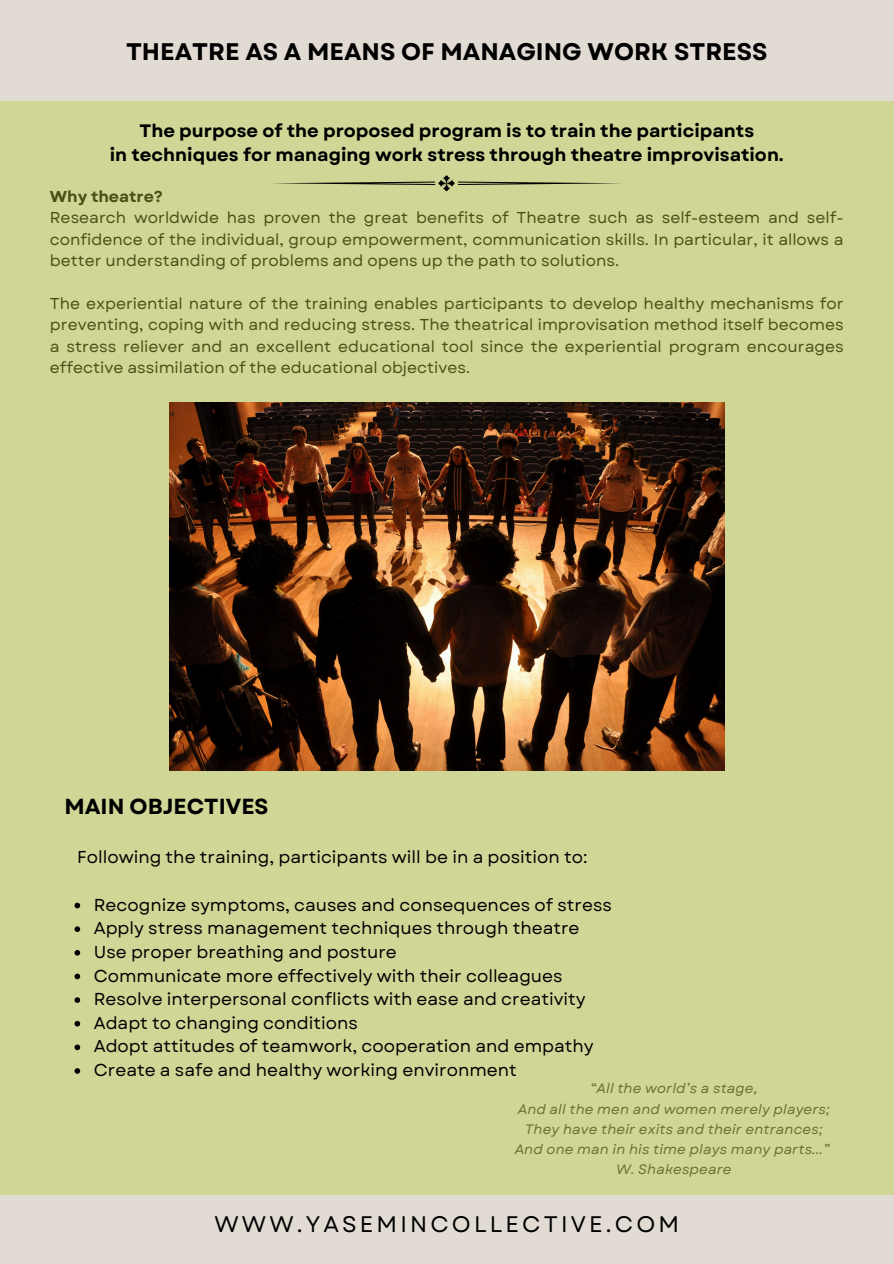
<style>
.page{position:relative;width:894px;height:1264px;background:#fff}
.page>*{position:absolute;margin:0;border:0;box-sizing:border-box;transform-origin:0 0}
.t1{font:700 24px "Garet";color:#000}
.t2{font:22.5px "Garet";letter-spacing:.14em;color:#000}
.t3{font:700 21.75px "Garet";color:#000}
.t4{font:700 18px/24.8px "Garet";color:#000;text-align:center}
.t5{font:17.25px "Garet";color:#000}
.t6{font:15.75px/21.3px "Garet";color:#4a5013}
.t7{font:italic 13.65px "Garet";letter-spacing:.01em;color:#6b7229}
.s1{font-weight:700}
</style>
<div class="page">
<div style="left:0;top:0;width:893px;height:1263px;background:#d0d696"></div>
<div style="left:0;top:0;width:893px;height:100px;background:#e1dbd3"></div>
<div style="left:0;top:1194px;width:893px;height:69px;background:#e1dbd3"></div>
<svg style="left:272px;top:175px;width:349px;height:16px"></svg>
<img style="left:169px;top:402px;width:555px;height:368px">
<svg style="left:74px;top:902px;width:6px;height:6px"></svg>
<svg style="left:74px;top:926px;width:6px;height:6px"></svg>
<svg style="left:74px;top:950px;width:6px;height:5px"></svg>
<svg style="left:74px;top:973px;width:6px;height:6px"></svg>
<svg style="left:74px;top:997px;width:6px;height:5px"></svg>
<svg style="left:74px;top:1020px;width:6px;height:6px"></svg>
<svg style="left:74px;top:1044px;width:6px;height:6px"></svg>
<svg style="left:74px;top:1068px;width:6px;height:5px"></svg>
<h1 class="t1" style="left:126px;top:35px;width:642px">THEATRE AS A MEANS OF MANAGING WORK STRESS</h1>
<p class="t4" style="left:110px;top:118px;width:675px">The purpose of the proposed program is to train the participants<br>in techniques for managing work stress through theatre improvisation.</p>
<p class="t6" style="left:50px;top:186px;width:795px"><span class="s1">Why theatre?<br></span>Research worldwide has proven the great benefits of Theatre such as self-esteem and self&shy;confidence of the individual, group empowerment, communication skills. In particular, it allows a better understanding of problems and opens up the path to solutions.</p>
<p class="t6" style="left:50px;top:293px;width:795px;text-align:justify">The experiential nature of the training enables participants to develop healthy mechanisms for preventing, coping with and reducing stress. The theatrical improvisation method itself becomes a stress reliever and an excellent educational tool since the experiential program encourages effective assimilation of the educational objectives.</p>
<p class="t3" style="left:64px;top:790px;width:205px">MAIN OBJECTIVES</p>
<p class="t5" style="left:77px;top:844px;width:511px">Following the training, participants will be in a position to:</p>
<p class="t5" style="left:94px;top:892px;width:519px">Recognize symptoms, causes and consequences of stress</p>
<p class="t5" style="left:94px;top:915px;width:487px">Apply stress management techniques through theatre</p>
<p class="t5" style="left:94px;top:939px;width:304px">Use proper breathing and posture</p>
<p class="t5" style="left:94px;top:963px;width:470px">Communicate more effectively with their colleagues</p>
<p class="t5" style="left:94px;top:986px;width:493px">Resolve interpersonal conflicts with ease and creativity</p>
<p class="t5" style="left:94px;top:1010px;width:265px">Adapt to changing conditions</p>
<p class="t5" style="left:94px;top:1033px;width:501px">Adopt attitudes of teamwork, cooperation and empathy</p>
<p class="t5" style="left:94px;top:1057px;width:424px">Create a safe and healthy working environment</p>
<h3 class="t7" style="left:590px;top:1078px;width:169px">“All the world’s a stage,</h3>
<p class="t7" style="left:517px;top:1098px;width:314px">And all the men and women merely players;</p>
<h5 class="t7" style="left:524px;top:1119px;width:299px">They have their exits and their entrances;</h5>
<h5 class="t7" style="left:514px;top:1139px;width:316px">And one man in his time plays many parts...”</h5>
<p class="t7" style="left:616px;top:1159px;width:117px">W. Shakespeare</p>
<h4 class="t2" style="left:214px;top:1207px;width:466px">WWW.YASEMINCOLLECTIVE.COM</h4>
</div>
